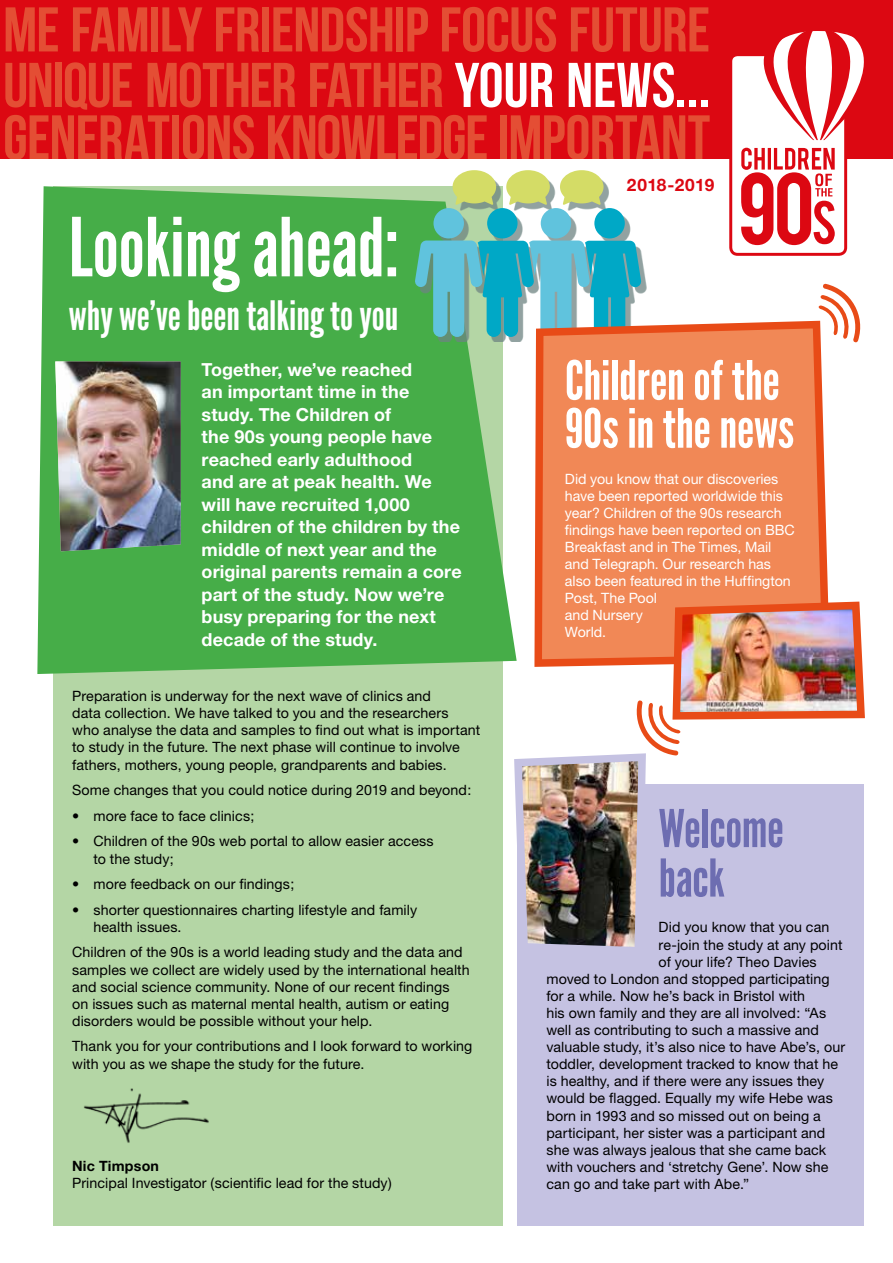
<style>
.page{position:relative;width:893px;height:1263px;background:#fff}
.page>*{position:absolute;margin:0;border:0;box-sizing:border-box;transform-origin:0 0}
.t1{font:81px "League Gothic";color:#fff}
.t2{font:63px/54px "Bebas Neue";letter-spacing:-.01em;color:#e44e34;text-align:justify}
.t3{font:54px/48px "League Gothic";letter-spacing:-.01em;color:#fff}
.t4{font:51.9px/49.5px "League Gothic";letter-spacing:-.01em;color:#6d6db1}
.t5{font:40.5px "League Gothic";color:#fff}
.t6{font:700 18px/22.5px "Helvetica Neue";letter-spacing:.005em;color:#fff}
.t7{font:700 17.25px "Helvetica Neue";letter-spacing:.02em;color:#dc0812}
.t8{font:14.25px/17.1px "Helvetica Neue";letter-spacing:.005em;color:#000}
.t9{font:14.25px/17.1px "Helvetica Neue";letter-spacing:-.005em;color:#fff}
.t10{font:700 14.25px "Helvetica Neue";letter-spacing:.015em;color:#000}
.s1{color:#fff}
</style>
<div class="page">
<div style="left:0;top:0;width:893px;height:159px;background:#dc0812"></div>
<div style="left:53px;top:186px;width:450px;height:1040px;background:#b4d6a5"></div>
<svg style="left:729px;top:31px;width:135px;height:225px"></svg>
<div style="left:518px;top:784px;width:346px;height:442px;background:#c5c2e2"></div>
<svg style="left:37px;top:186px;width:473px;height:488px;background:#4fb050"></svg>
<img style="left:55px;top:361px;width:126px;height:190px">
<img style="left:83px;top:1088px;width:126px;height:55px">
<div style="left:420px;top:176px;width:227px;height:166px;background:#6e8482;opacity:.75"></div>
<svg style="left:415px;top:170px;width:226px;height:167px"></svg>
<svg style="left:531px;top:317px;width:297px;height:281px;background:#ef8959"></svg>
<img style="left:510px;top:598px;width:355px;height:360px">
<svg style="left:818px;top:284px;width:43px;height:59px"></svg>
<h2 class="t2" style="left:3px;top:2px;width:708px">ME FAMILY FRIENDSHIP FOCUS FUTURE UNIQUE MOTHER FATHER <span class="s1">YOUR NEWS...<br></span>GENERATIONS KNOWLEDGE IMPORTANT</h2>
<p class="t7" style="left:627px;top:174px;width:89px">2018-2019</p>
<h1 class="t1" style="left:69px;top:199px;width:332px">Looking ahead:</h1>
<h3 class="t5" style="left:69px;top:292px;width:331px">why we’ve been talking to you</h3>
<p class="t6" style="left:202px;top:357px;width:262px">Together, we’ve reached<br>an important time in the study. The Children of<br>the 90s young people have reached early adulthood<br>and are at peak health. We will have recruited 1,000 children of the children by the middle of next year and the original parents remain a core part of the study. Now we’re busy preparing for the next decade of the study.</p>
<p class="t8" style="left:72px;top:687px;width:410px">Preparation is underway for the next wave of clinics and<br>data collection. We have talked to you and the researchers<br>who analyse the data and samples to find out what is important to study in the future. The next phase will continue to involve fathers, mothers, young people, grandparents and babies.</p>
<p class="t8" style="left:72px;top:781px;width:401px">Some changes that you could notice during 2019 and beyond:</p>
<p class="t8" style="left:72px;top:807px;width:184px">• more face to face clinics;</p>
<p class="t8" style="left:93px;top:832px;width:342px;text-indent:-21px">• Children of the 90s web portal to allow easier access to the study;</p>
<p class="t8" style="left:72px;top:875px;width:224px">• more feedback on our findings;</p>
<p class="t8" style="left:93px;top:901px;width:325px;text-indent:-21px">• shorter questionnaires charting lifestyle and family health issues.</p>
<p class="t8" style="left:72px;top:944px;width:399px">Children of the 90s is a world leading study and the data and samples we collect are widely used by the international health and social science community. None of our recent findings<br>on issues such as maternal mental health, autism or eating disorders would be possible without your help.</p>
<p class="t8" style="left:72px;top:1038px;width:402px">Thank you for your contributions and I look forward to working with you as we shape the study for the future.</p>
<p class="t10" style="left:72px;top:1157px;width:88px">Nic Timpson</p>
<p class="t8" style="left:72px;top:1174px;width:321px">Principal Investigator (scientific lead for the study)</p>
<h3 class="t3" style="left:565px;top:357px;width:231px">Children of the<br>90s in the news</h3>
<p class="t9" style="left:565px;top:470px;width:231px">Did you know that our discoveries have been reported worldwide this year? Children of the 90s research findings have been reported on BBC<br>Breakfast and in The Times, Mail and Telegraph. Our research has also been featured in the Huffington<br>Post, The Pool<br>and Nursery<br>World.</p>
<h3 class="t4" style="left:659px;top:804px;width:127px">Welcome back</h3>
<p class="t8" style="left:659px;top:918px;width:172px">Did you know that you can</p>
<p class="t8" style="left:659px;top:936px;width:185px">re-join the study at any point</p>
<p class="t8" style="left:659px;top:953px;width:160px">of your life? Theo Davies</p>
<p class="t8" style="left:546px;top:970px;width:285px">moved to London and stopped participating</p>
<p class="t8" style="left:546px;top:987px;width:260px">for a while. Now he’s back in Bristol with</p>
<p class="t8" style="left:546px;top:1004px;width:281px">his own family and they are all involved: “As</p>
<p class="t8" style="left:546px;top:1021px;width:274px">well as contributing to such a massive and</p>
<p class="t8" style="left:546px;top:1038px;width:300px">valuable study, it’s also nice to have Abe’s, our</p>
<p class="t8" style="left:546px;top:1055px;width:293px">toddler, development tracked to know that he</p>
<p class="t8" style="left:546px;top:1072px;width:279px">is healthy, and if there were any issues they</p>
<p class="t8" style="left:546px;top:1089px;width:288px">would be flagged. Equally my wife Hebe was</p>
<p class="t8" style="left:546px;top:1107px;width:276px">born in 1993 and so missed out on being a</p>
<p class="t8" style="left:546px;top:1124px;width:280px">participant, her sister was a participant and</p>
<p class="t8" style="left:546px;top:1141px;width:281px">she was always jealous that she came back</p>
<p class="t8" style="left:546px;top:1158px;width:284px">with vouchers and ‘stretchy Gene’. Now she</p>
<p class="t8" style="left:546px;top:1175px;width:204px">can go and take part with Abe.”</p>
</div>
